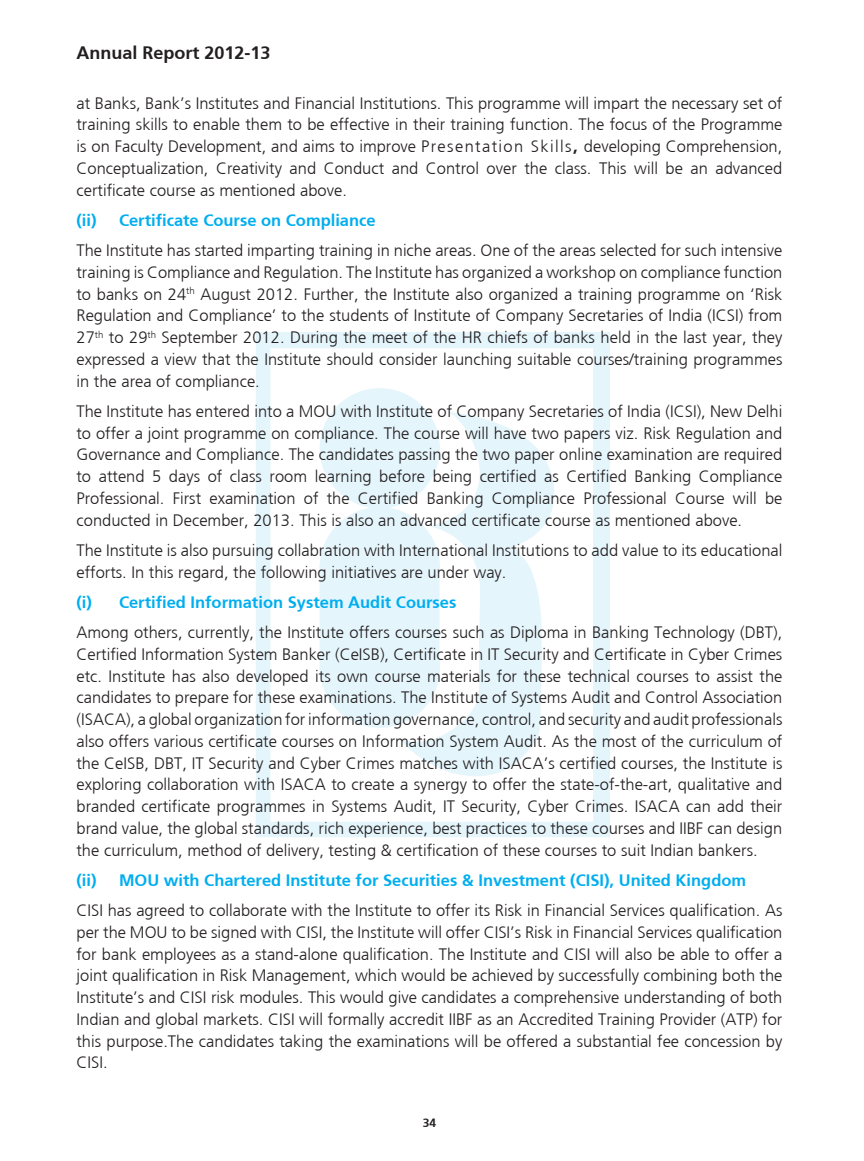
<style>
.page{position:relative;width:864px;height:1161px;background:#fff}
.page>*{position:absolute;margin:0;border:0;box-sizing:border-box;transform-origin:0 0}
.t1{font:700 18px "Frutiger";color:#231f20}
.t2{font:300 16.5px/21.8px "Frutiger";color:#231f20;text-align:justify}
.t3{font:700 16.5px "Frutiger";color:#00aeef}
.t4{font:700 12px "Frutiger";color:#231f20}
.s1{font-weight:700}
</style>
<div class="page">
<svg style="left:256px;top:332px;width:354px;height:505px"></svg>
<p class="t1" style="left:76px;top:42px;width:196px">Annual Report 2012-13</p>
<p class="t2" style="left:76px;top:92px;width:707px">at Banks, Bank’s Institutes and Financial Institutions. This programme will impart the necessary set of training skills to enable them to be effective in their training function. The focus of the Programme is on Faculty Development, and aims to improve Presentation Skills<span class="s1">,</span> developing Comprehension, Conceptualization, Creativity and Conduct and Control over the class. This will be an advanced certificate course as mentioned above.</p>
<p class="t3" style="left:76px;top:210px;width:22px">(ii)</p>
<p class="t3" style="left:119px;top:210px;width:258px">Certificate Course on Compliance</p>
<p class="t2" style="left:76px;top:239px;width:707px">The Institute has started imparting training in niche areas. One of the areas selected for such intensive training is Compliance and Regulation. The Institute has organized a workshop on compliance function to banks on 24<sup>th</sup> August 2012. Further, the Institute also organized a training programme on ‘Risk Regulation and Compliance’ to the students of Institute of Company Secretaries of India (ICSI) from 27<sup>th</sup> to 29<sup>th</sup> September 2012. During the meet of the HR chiefs of banks held in the last year, they expressed a view that the Institute should consider launching suitable courses/training programmes in the area of compliance.</p>
<p class="t2" style="left:76px;top:400px;width:707px">The Institute has entered into a MOU with Institute of Company Secretaries of India (ICSI), New Delhi to offer a joint programme on compliance. The course will have two papers viz. Risk Regulation and Governance and Compliance. The candidates passing the two paper online examination are required to attend 5 days of class room learning before being certified as Certified Banking Compliance Professional. First examination of the Certified Banking Compliance Professional Course will be conducted in December, 2013. This is also an advanced certificate course as mentioned above.</p>
<p class="t2" style="left:76px;top:539px;width:707px">The Institute is also pursuing collabration with International Institutions to add value to its educational efforts. In this regard, the following initiatives are under way.</p>
<p class="t3" style="left:76px;top:592px;width:381px">(i) Certified Information System Audit Courses</p>
<p class="t2" style="left:76px;top:621px;width:707px">Among others, currently, the Institute offers courses such as Diploma in Banking Technology (DBT), Certified Information System Banker (CeISB), Certificate in IT Security and Certificate in Cyber Crimes etc. Institute has also developed its own course materials for these technical courses to assist the candidates to prepare for these examinations. The Institute of Systems Audit and Control Association (ISACA), a global organization for information governance, control, and security and audit professionals also offers various certificate courses on Information System Audit. As the most of the curriculum of the CeISB, DBT, IT Security and Cyber Crimes matches with ISACA’s certified courses, the Institute is exploring collaboration with ISACA to create a synergy to offer the state-of-the-art, qualitative and branded certificate programmes in Systems Audit, IT Security, Cyber Crimes. ISACA can add their brand value, the global standards, rich experience, best practices to these courses and IIBF can design the curriculum, method of delivery, testing &amp; certification of these courses to suit Indian bankers.</p>
<p class="t3" style="left:76px;top:870px;width:22px">(ii)</p>
<p class="t3" style="left:119px;top:870px;width:629px">MOU with Chartered Institute for Securities &amp; Investment (CISI), United Kingdom</p>
<p class="t2" style="left:76px;top:899px;width:707px">CISI has agreed to collaborate with the Institute to offer its Risk in Financial Services qualification. As per the MOU to be signed with CISI, the Institute will offer CISI’s Risk in Financial Services qualification for bank employees as a stand-alone qualification. The Institute and CISI will also be able to offer a joint qualification in Risk Management, which would be achieved by successfully combining both the Institute’s and CISI risk modules. This would give candidates a comprehensive understanding of both Indian and global markets. CISI will formally accredit IIBF as an Accredited Training Provider (ATP) for this purpose.The candidates taking the examinations will be offered a substantial fee concession by CISI.</p>
<p class="t4" style="left:423px;top:1115px;width:15px">34</p>
</div>
